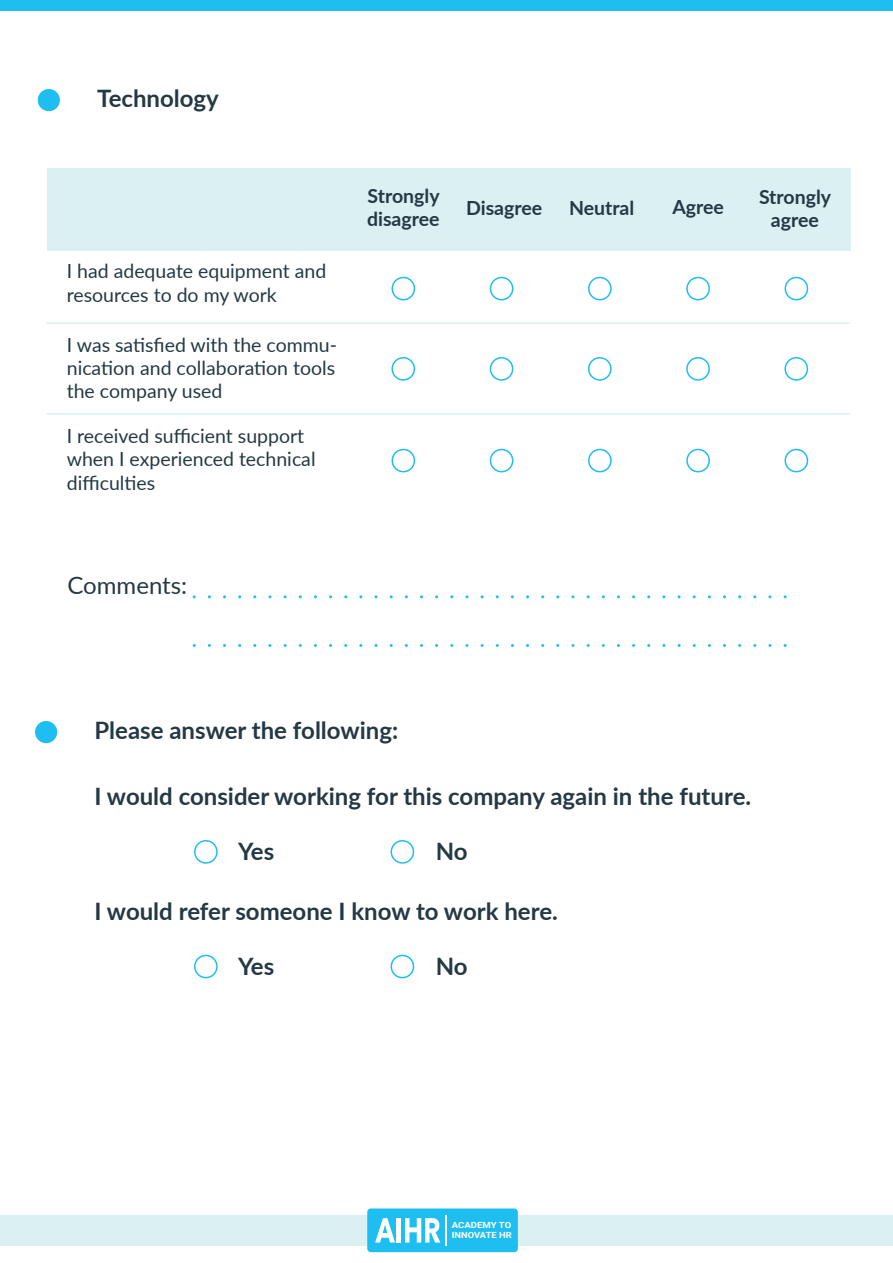
<style>
.page{position:relative;width:893px;height:1263px;background:#fff}
.page>*{position:absolute;margin:0;border:0;box-sizing:border-box;transform-origin:0 0}
.t1{font:700 24px "Lato";color:#243944}
.t2{font:24px "Lato";color:#243944}
.t3{font:19.5px/23.4px "Lato";color:#243944}
.t4{font:700 19.5px/23.4px "Lato";color:#243944}
.t5{font:700 8.4px/9.8px "Roboto";letter-spacing:-.005em;color:#fff;scale:1.14 1}
</style>
<div class="page">
<div style="left:0;top:0;width:893px;height:11px;background:#1fbef0"></div>
<div style="left:47px;top:168px;width:803px;height:83px;background:#daf0f3"></div>
<div style="left:38px;top:89px;width:22px;height:22px;background:#1fbef0;border-radius:50%"></div>
<hr style="left:47px;top:413px;width:803px;height:2px;background:#dcf0f3">
<hr style="left:47px;top:322px;width:803px;height:2px;background:#dcf0f3">
<div style="left:391px;top:277px;width:24px;height:23px;border:2px solid #1fbef0;border-radius:50%"></div>
<div style="left:784px;top:277px;width:24px;height:23px;border:2px solid #1fbef0;border-radius:50%"></div>
<div style="left:686px;top:277px;width:24px;height:23px;border:2px solid #1fbef0;border-radius:50%"></div>
<div style="left:588px;top:277px;width:24px;height:23px;border:2px solid #1fbef0;border-radius:50%"></div>
<div style="left:490px;top:277px;width:23px;height:23px;border:2px solid #1fbef0;border-radius:50%"></div>
<div style="left:391px;top:357px;width:24px;height:24px;border:2px solid #1fbef0;border-radius:50%"></div>
<div style="left:784px;top:357px;width:24px;height:24px;border:2px solid #1fbef0;border-radius:50%"></div>
<div style="left:686px;top:357px;width:24px;height:24px;border:2px solid #1fbef0;border-radius:50%"></div>
<div style="left:588px;top:357px;width:24px;height:24px;border:2px solid #1fbef0;border-radius:50%"></div>
<div style="left:490px;top:357px;width:23px;height:24px;border:2px solid #1fbef0;border-radius:50%"></div>
<div style="left:391px;top:449px;width:24px;height:23px;border:2px solid #1fbef0;border-radius:50%"></div>
<div style="left:784px;top:449px;width:24px;height:23px;border:2px solid #1fbef0;border-radius:50%"></div>
<div style="left:686px;top:449px;width:24px;height:23px;border:2px solid #1fbef0;border-radius:50%"></div>
<div style="left:588px;top:449px;width:24px;height:23px;border:2px solid #1fbef0;border-radius:50%"></div>
<div style="left:490px;top:449px;width:23px;height:23px;border:2px solid #1fbef0;border-radius:50%"></div>
<div style="left:35px;top:721px;width:22px;height:22px;background:#1fbef0;border-radius:50%"></div>
<div style="left:194px;top:840px;width:24px;height:24px;border:2px solid #1fbef0;border-radius:50%"></div>
<div style="left:391px;top:840px;width:23px;height:24px;border:2px solid #1fbef0;border-radius:50%"></div>
<div style="left:194px;top:955px;width:24px;height:23px;border:2px solid #1fbef0;border-radius:50%"></div>
<div style="left:391px;top:955px;width:23px;height:23px;border:2px solid #1fbef0;border-radius:50%"></div>
<svg style="left:194px;top:595px;width:593px;height:3px"></svg>
<svg style="left:194px;top:644px;width:593px;height:3px"></svg>
<div style="left:0;top:1215px;width:893px;height:31px;background:#daf0f3"></div>
<div style="left:367px;top:1208px;width:151px;height:44px;background:#1fbef0;border-radius:4px"></div>
<hr style="left:446px;top:1215px;width:1px;height:30px;background:#fff">
<svg style="left:375px;top:1218px;width:20px;height:24px"></svg>
<hr style="left:397px;top:1218px;width:4px;height:24px;background:#fff">
<svg style="left:405px;top:1218px;width:35px;height:24px"></svg>
<p class="t1" style="left:97px;top:80px;width:123px">Technology</p>
<p class="t3" style="left:67px;top:259px;width:261px">I had adequate equipment and resources to do my work</p>
<p class="t3" style="left:67px;top:332px;width:272px;text-align:justify">I was satisfied with the commu&shy;nication and collaboration tools the company used</p>
<p class="t3" style="left:67px;top:423px;width:250px">I received sufficient support when I experienced technical difficulties</p>
<p class="t4" style="left:367px;top:183px;width:74px">Strongly disagree</p>
<p class="t4" style="left:466px;top:195px;width:78px">Disagree</p>
<p class="t4" style="left:569px;top:195px;width:67px">Neutral</p>
<p class="t4" style="left:672px;top:195px;width:53px">Agree</p>
<p class="t4" style="left:759px;top:184px;width:74px;text-align:center">Strongly agree</p>
<p class="t2" style="left:67px;top:568px;width:121px">Comments:</p>
<p class="t1" style="left:94px;top:712px;width:305px">Please answer the following:</p>
<p class="t1" style="left:94px;top:779px;width:658px">I would consider working for this company again in the future.</p>
<p class="t1" style="left:238px;top:833px;width:38px">Yes</p>
<p class="t1" style="left:436px;top:833px;width:33px">No</p>
<p class="t1" style="left:94px;top:893px;width:465px">I would refer someone I know to work here.</p>
<p class="t1" style="left:238px;top:948px;width:38px">Yes</p>
<p class="t1" style="left:436px;top:948px;width:33px">No</p>
<p class="t5" style="left:452px;top:1220px;width:54px">ACADEMY TO<br>INNOVATE HR</p>
</div>
